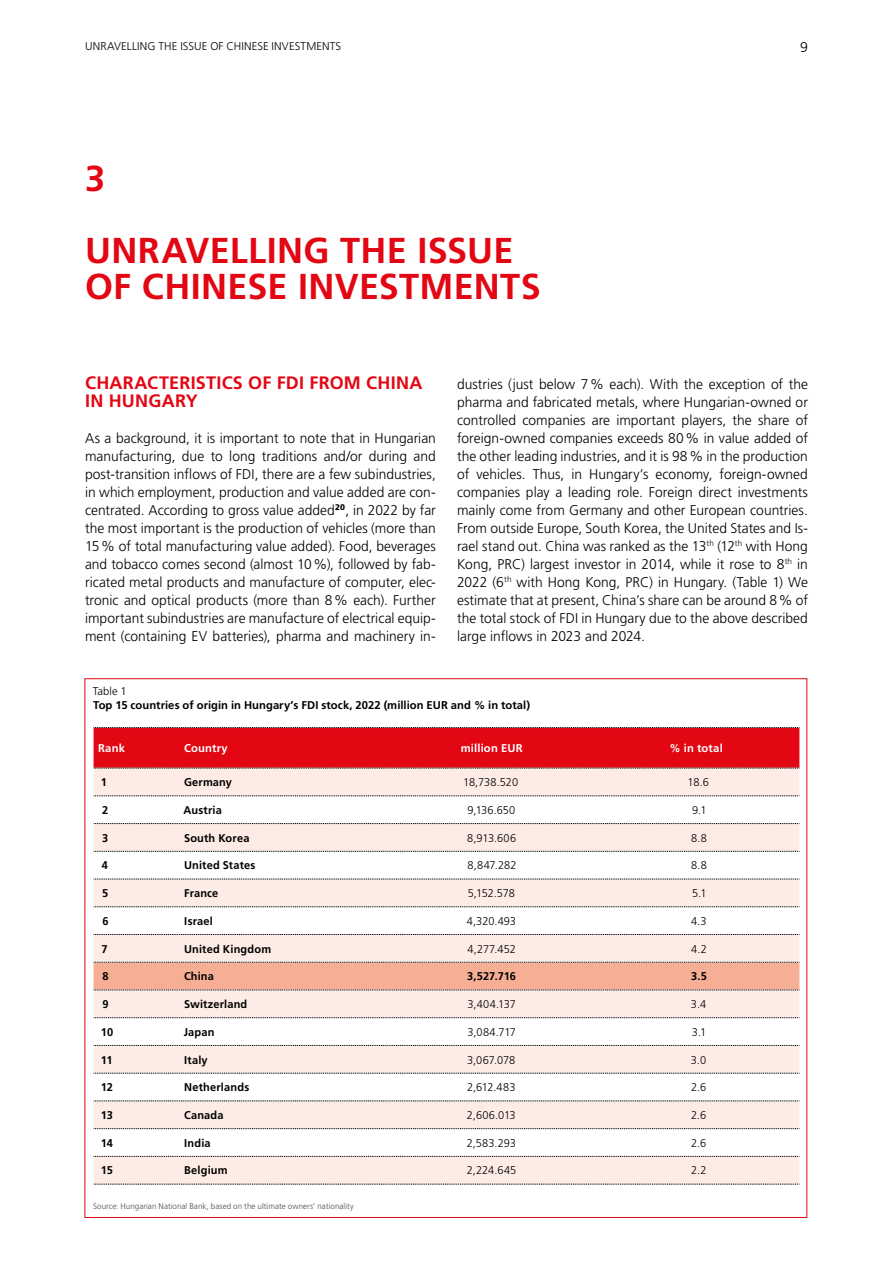
<style>
.page{position:relative;width:893px;height:1263px;background:#fff}
.page>*{position:absolute;margin:0;border:0;box-sizing:border-box;transform-origin:0 0}
.t1{font:700 36px/72px "Frutiger LT Std";letter-spacing:.01em;color:#e30613}
.t2{font:700 18px/18px "Frutiger LT Std";letter-spacing:.015em;color:#e30613}
.t3{font:300 14.1px/18px "Frutiger LT Std";color:#000;text-align:justify}
.t4{font:700 11.25px "Frutiger LT Std";letter-spacing:.015em;color:#000}
.t5{font:300 11.25px "Frutiger LT Std";letter-spacing:-.005em;color:#000}
.t6{font:700 11.25px "Frutiger LT Std";letter-spacing:.015em;color:#fff}
.t7{font:300 8.25px "Frutiger LT Std";letter-spacing:.005em;color:#4a4a49}
</style>
<div class="page">
<div style="left:94px;top:769px;width:705px;height:415px;background:#fdece5"></div>
<svg style="left:94px;top:796px;width:705px;height:360px;fill:#fdece5"></svg>
<svg style="left:94px;top:795px;width:706px;height:1px"></svg>
<svg style="left:94px;top:823px;width:706px;height:1px"></svg>
<svg style="left:94px;top:851px;width:706px;height:1px"></svg>
<svg style="left:94px;top:879px;width:706px;height:1px"></svg>
<svg style="left:94px;top:906px;width:706px;height:1px"></svg>
<svg style="left:94px;top:934px;width:706px;height:1px"></svg>
<svg style="left:94px;top:962px;width:706px;height:29px;background:#edac94"></svg>
<svg style="left:94px;top:1017px;width:706px;height:1px"></svg>
<svg style="left:94px;top:1045px;width:706px;height:1px"></svg>
<svg style="left:94px;top:1073px;width:706px;height:1px"></svg>
<svg style="left:94px;top:1101px;width:706px;height:1px"></svg>
<svg style="left:94px;top:1128px;width:706px;height:1px"></svg>
<svg style="left:94px;top:1156px;width:706px;height:1px"></svg>
<svg style="left:94px;top:1184px;width:706px;height:1px"></svg>
<svg style="left:94px;top:727px;width:706px;height:42px;background:#dd0e1a"></svg>
<p class="t5" style="left:85px;top:40px;width:15px">Unravelling</p>
<p class="t5" style="left:159px;top:40px;width:8px">the</p>
<p class="t5" style="left:180px;top:40px;width:7px">issue</p>
<p class="t5" style="left:210px;top:40px;width:30px">of Chinese</p>
<p class="t5" style="left:272px;top:40px;width:8px">investments</p>
<p class="t3" style="left:800px;top:39px;width:9px">9</p>
<h1 class="t1" style="left:85px;top:143px;width:430px">3<br>UNRAVELLING THE ISSUE</h1>
<h1 class="t1" style="left:85px;top:251px;width:457px">OF CHINESE INVESTMENTS</h1>
<p class="t2" style="left:85px;top:374px;width:339px">CHARACTERISTICS OF FDI FROM CHINA<br>IN HUNGARY</p>
<p class="t3" style="left:85px;top:429px;width:352px">As a background, it is important to note that in Hungarian manufacturing, due to long traditions and/or during and post-transition inflows of FDI, there are a few subindustries, in which employment, production and value added are con&shy;centrated. According to gross value added<sup>20</sup>, in 2022 by far the most important is the production of vehicles (more than 15% of total manufacturing value added). Food, beverages and tobacco comes second (almost 10%), followed by fab&shy;ricated metal products and manufacture of computer, elec&shy;tronic and optical products (more than 8% each). Further important subindustries are manufacture of electrical equip&shy;ment (containing EV batteries), pharma and machinery in-</p>
<p class="t3" style="left:457px;top:375px;width:352px">dustries (just below 7% each). With the exception of the pharma and fabricated metals, where Hungarian-owned or controlled companies are important players, the share of foreign-owned companies exceeds 80% in value added of the other leading industries, and it is 98% in the production of vehicles. Thus, in Hungary’s economy, foreign-owned companies play a leading role. Foreign direct investments mainly come from Germany and other European countries.<br>From outside Europe, South Korea, the United States and Is&shy;rael stand out. China was ranked as the 13<sup>th</sup> (12<sup>th</sup> with Hong Kong, PRC) largest investor in 2014, while it rose to 8<sup>th</sup> in 2022 (6<sup>th</sup> with Hong Kong, PRC) in Hungary. (Table 1) We estimate that at present, China’s share can be around 8% of the total stock of FDI in Hungary due to the above described large inflows in 2023 and 2024.</p>
<p class="t5" style="left:93px;top:685px;width:36px">Table 1</p>
<p class="t4" style="left:93px;top:698px;width:439px">Top 15 countries of origin in Hungary’s FDI stock, 2022 (million EUR and % in total)</p>
<p class="t6" style="left:98px;top:741px;width:28px">Rank</p>
<p class="t6" style="left:184px;top:741px;width:45px">Country</p>
<p class="t6" style="left:461px;top:741px;width:63px">million EUR</p>
<p class="t6" style="left:669px;top:741px;width:55px">% in total</p>
<p class="t4" style="left:101px;top:776px;width:8px">1</p>
<p class="t4" style="left:184px;top:776px;width:50px">Germany</p>
<p class="t5" style="left:463px;top:776px;width:56px">18,738.520</p>
<p class="t5" style="left:688px;top:776px;width:23px">18.6</p>
<p class="t4" style="left:102px;top:803px;width:8px">2</p>
<p class="t4" style="left:184px;top:803px;width:40px">Austria</p>
<p class="t5" style="left:467px;top:804px;width:49px">9,136.650</p>
<p class="t5" style="left:692px;top:804px;width:16px">9.1</p>
<p class="t4" style="left:102px;top:831px;width:8px">3</p>
<p class="t4" style="left:184px;top:831px;width:67px">South Korea</p>
<p class="t5" style="left:467px;top:831px;width:50px">8,913.606</p>
<p class="t5" style="left:691px;top:831px;width:17px">8.8</p>
<p class="t4" style="left:102px;top:859px;width:8px">4</p>
<p class="t4" style="left:184px;top:859px;width:73px">United States</p>
<p class="t5" style="left:467px;top:859px;width:51px">8,847.282</p>
<p class="t5" style="left:691px;top:859px;width:17px">8.8</p>
<p class="t4" style="left:102px;top:886px;width:8px">5</p>
<p class="t4" style="left:184px;top:886px;width:36px">France</p>
<p class="t5" style="left:468px;top:887px;width:49px">5,152.578</p>
<p class="t5" style="left:692px;top:887px;width:16px">5.1</p>
<p class="t4" style="left:102px;top:914px;width:8px">6</p>
<p class="t4" style="left:184px;top:914px;width:30px">Israel</p>
<p class="t5" style="left:467px;top:914px;width:51px">4,320.493</p>
<p class="t5" style="left:691px;top:914px;width:17px">4.3</p>
<p class="t4" style="left:102px;top:942px;width:8px">7</p>
<p class="t4" style="left:184px;top:942px;width:89px">United Kingdom</p>
<p class="t5" style="left:468px;top:942px;width:50px">4,277.452</p>
<p class="t5" style="left:691px;top:942px;width:17px">4.2</p>
<p class="t4" style="left:102px;top:970px;width:8px">8</p>
<p class="t4" style="left:184px;top:970px;width:31px">China</p>
<p class="t4" style="left:467px;top:970px;width:50px">3,527.716</p>
<p class="t4" style="left:691px;top:970px;width:17px">3.5</p>
<p class="t4" style="left:102px;top:997px;width:8px">9</p>
<p class="t4" style="left:184px;top:997px;width:65px">Switzerland</p>
<p class="t5" style="left:467px;top:998px;width:50px">3,404.137</p>
<p class="t5" style="left:691px;top:998px;width:17px">3.4</p>
<p class="t4" style="left:101px;top:1025px;width:14px">10</p>
<p class="t4" style="left:184px;top:1025px;width:32px">Japan</p>
<p class="t5" style="left:467px;top:1025px;width:50px">3,084.717</p>
<p class="t5" style="left:692px;top:1025px;width:16px">3.1</p>
<p class="t4" style="left:101px;top:1053px;width:13px">11</p>
<p class="t4" style="left:184px;top:1053px;width:25px">Italy</p>
<p class="t5" style="left:467px;top:1053px;width:50px">3,067.078</p>
<p class="t5" style="left:691px;top:1053px;width:17px">3.0</p>
<p class="t4" style="left:101px;top:1081px;width:14px">12</p>
<p class="t4" style="left:184px;top:1081px;width:66px">Netherlands</p>
<p class="t5" style="left:467px;top:1081px;width:50px">2,612.483</p>
<p class="t5" style="left:691px;top:1081px;width:17px">2.6</p>
<p class="t4" style="left:101px;top:1108px;width:14px">13</p>
<p class="t4" style="left:184px;top:1108px;width:41px">Canada</p>
<p class="t5" style="left:467px;top:1109px;width:50px">2,606.013</p>
<p class="t5" style="left:691px;top:1109px;width:17px">2.6</p>
<p class="t4" style="left:101px;top:1136px;width:14px">14</p>
<p class="t4" style="left:184px;top:1136px;width:28px">India</p>
<p class="t5" style="left:467px;top:1136px;width:51px">2,583.293</p>
<p class="t5" style="left:691px;top:1136px;width:17px">2.6</p>
<p class="t4" style="left:101px;top:1164px;width:14px">15</p>
<p class="t4" style="left:184px;top:1164px;width:45px">Belgium</p>
<p class="t5" style="left:467px;top:1164px;width:51px">2,224.645</p>
<p class="t5" style="left:691px;top:1164px;width:17px">2.2</p>
<p class="t7" style="left:93px;top:1202px;width:262px">Source: Hungarian National Bank, based on the ultimate owners’ nationality</p>
</div>
